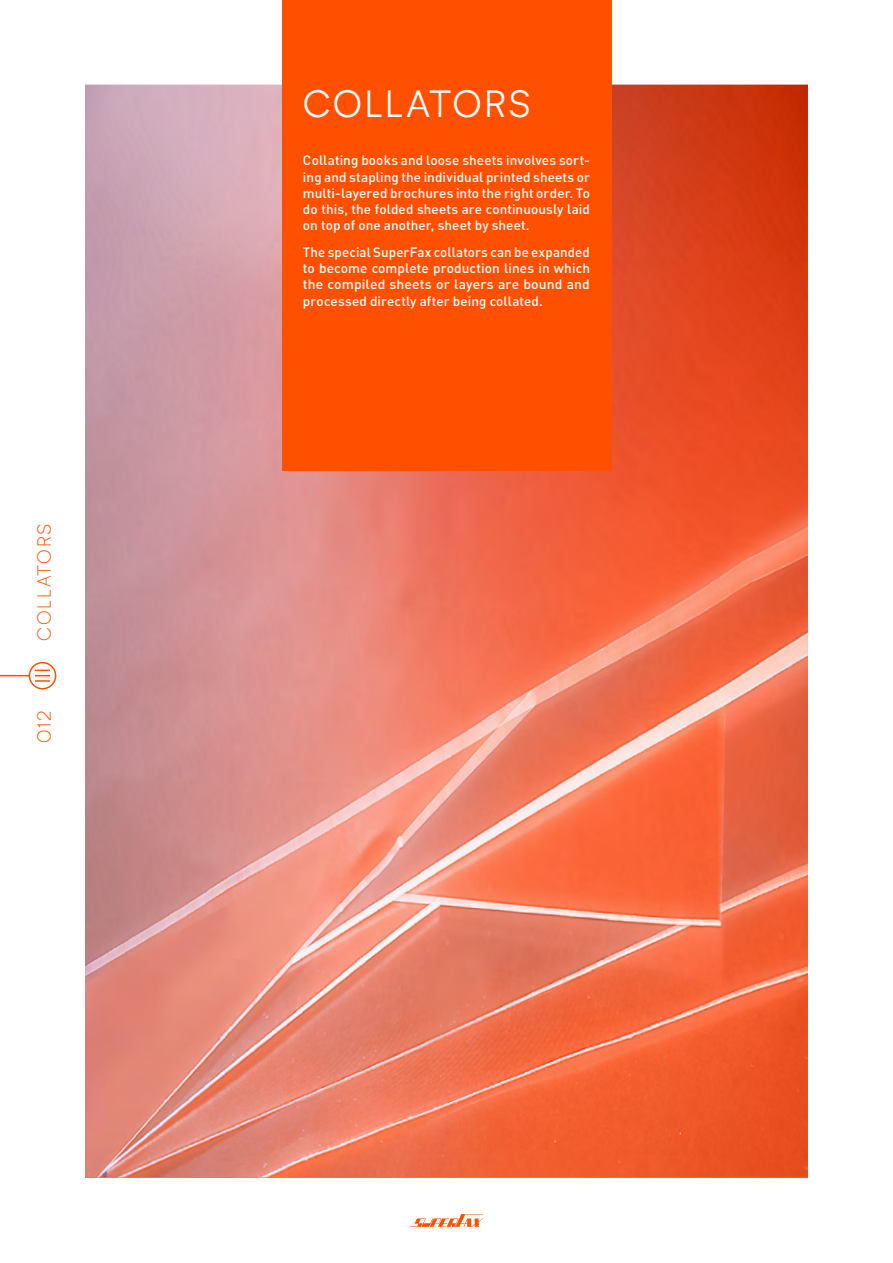
<style>
.page{position:relative;width:893px;height:1263px;background:#fff}
.page>*{position:absolute;margin:0;border:0;box-sizing:border-box;transform-origin:0 0}
.t1{font:37.5px "Formatif Std";letter-spacing:.055em;color:#fff}
.t2{font:300 18.75px "Formatif Std";letter-spacing:.09em;color:#ff5000}
.t3{font:500 13.5px/16.2px "DIN Pro";letter-spacing:.005em;color:#fff;text-align:justify}
</style>
<div class="page">
<img style="left:85px;top:85px;width:723px;height:1092px">
<div style="left:29px;top:662px;width:27px;height:27px;border:2px solid #ff5000;border-radius:50%"></div>
<svg style="left:35px;top:670px;width:15px;height:12px"></svg>
<svg style="left:0;top:675px;width:28px;height:1px"></svg>
<svg style="left:409px;top:1214px;width:74px;height:13px"></svg>
<div style="left:282px;top:0;width:329px;height:471px;background:#ff5000"></div>
<h2 class="t2" style="left:33px;top:641px;width:118px;rotate:-90deg">COLLATORS</h2>
<h2 class="t2" style="left:33px;top:743px;width:34px;rotate:-90deg">012</h2>
<h1 class="t1" style="left:303px;top:81px;width:229px">COLLATORS</h1>
<p class="t3" style="left:303px;top:152px;width:289px">Collating books and loose sheets involves sort&shy;ing and stapling the individual printed sheets or multi-layered brochures into the right order. To do this, the folded sheets are continuously laid on top of one another, sheet by sheet.</p>
<p class="t3" style="left:303px;top:243px;width:289px">The special SuperFax collators can be expanded to become complete production lines in which the compiled sheets or layers are bound and processed directly after being collated.</p>
</div>
